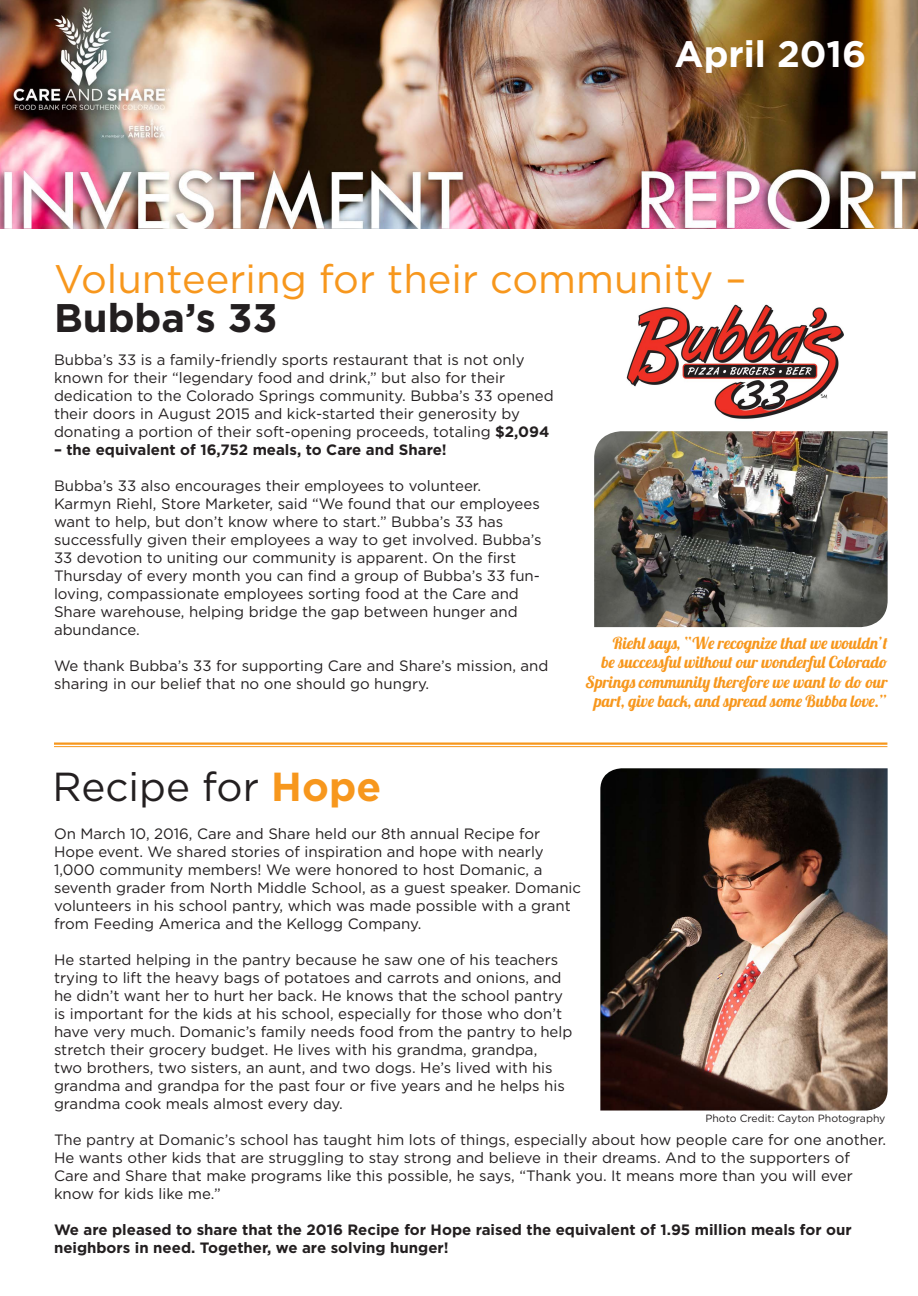
<style>
.page{position:relative;width:918px;height:1296px;background:#fff}
.page>*{position:absolute;margin:0;border:0;box-sizing:border-box;transform-origin:0 0}
.t1{font:40.5px "Gotham";color:#231f20}
.t2{font:39.9px "Gotham";color:#f7971d}
.t3{font:700 39.9px "Gotham";color:#231f20}
.t4{font:700 36.75px "Gotham";color:#fff}
.t5{font:16.5px/19.5px "Lobster 1.4";color:#f7971d;text-align:right}
.t6{font:15px/18px "Gotham";color:#231f20}
.t7{font:700 15px/18px "Gotham";color:#231f20}
.t8{font:10.5px "Gotham";color:#231f20}
.s1{font-weight:700}
.s2{font-weight:700;color:#f7971d}
</style>
<div class="page">
<img style="left:600px;top:768px;width:288px;height:343px">
<img style="left:0;top:0;width:918px;height:228px">
<hr style="left:54px;top:742px;width:833px;height:3px;background:#f7971d">
<hr style="left:54px;top:746px;width:833px;height:1px;background:#f7971d">
<img style="left:626px;top:304px;width:218px;height:115px">
<img style="left:594px;top:431px;width:294px;height:196px">
<h3 class="t4" style="left:675px;top:30px;width:193px">April 2016</h3>
<h2 class="t2" style="left:54px;top:253px;width:694px">Volunteering for their community –</h2>
<h2 class="t3" style="left:54px;top:291px;width:225px">Bubba’s 33</h2>
<p class="t6" style="left:54px;top:351px;width:501px">Bubba’s 33 is a family-friendly sports restaurant that is not only known for their “legendary food and drink,” but also for their dedication to the Colorado Springs community. Bubba’s 33 opened their doors in August 2015 and kick-started their generosity by donating a portion of their soft-opening proceeds, totaling <span class="s1">$2,094</span></p>
<p class="t7" style="left:54px;top:441px;width:394px">– the equivalent of 16,752 meals, to Care and Share!</p>
<p class="t6" style="left:54px;top:477px;width:489px">Bubba’s 33 also encourages their employees to volunteer.<br>Karmyn Riehl, Store Marketer, said “We found that our employees want to help, but don’t know where to start.” Bubba’s 33 has successfully given their employees a way to get involved. Bubba’s 33 devotion to uniting our community is apparent. On the first Thursday of every month you can find a group of Bubba’s 33 fun&shy;loving, compassionate employees sorting food at the Care and Share warehouse, helping bridge the gap between hunger and abundance.</p>
<p class="t6" style="left:54px;top:657px;width:496px">We thank Bubba’s 33 for supporting Care and Share’s mission, and sharing in our belief that no one should go hungry.</p>
<p class="t5" style="left:586px;top:633px;width:304px">Riehl says, “We recognize that we wouldn’t<br>be successful without our wonderful Colorado Springs community therefore we want to do our part, give back, and spread some Bubba love.”</p>
<h1 class="t1" style="left:53px;top:760px;width:330px">Recipe for <span class="s2">Hope</span></h1>
<p class="t6" style="left:54px;top:825px;width:529px">On March 10, 2016, Care and Share held our 8th annual Recipe for Hope event. We shared stories of inspiration and hope with nearly 1,000 community members! We were honored to host Domanic, a seventh grader from North Middle School, as a guest speaker. Domanic volunteers in his school pantry, which was made possible with a grant from Feeding America and the Kellogg Company.</p>
<p class="t6" style="left:54px;top:951px;width:520px">He started helping in the pantry because he saw one of his teachers trying to lift the heavy bags of potatoes and carrots and onions, and he didn’t want her to hurt her back. He knows that the school pantry is important for the kids at his school, especially for those who don’t have very much. Domanic’s family needs food from the pantry to help stretch their grocery budget. He lives with his grandma, grandpa,<br>two brothers, two sisters, an aunt, and two dogs. He’s lived with his grandma and grandpa for the past four or five years and he helps his grandma cook meals almost every day.</p>
<p class="t6" style="left:54px;top:1131px;width:834px">The pantry at Domanic’s school has taught him lots of things, especially about how people care for one another.<br>He wants other kids that are struggling to stay strong and believe in their dreams. And to the supporters of Care and Share that make programs like this possible, he says, “Thank you. It means more than you will ever know for kids like me.”</p>
<p class="t7" style="left:54px;top:1221px;width:799px">We are pleased to share that the 2016 Recipe for Hope raised the equivalent of 1.95 million meals for our neighbors in need. Together, we are solving hunger!</p>
<p class="t8" style="left:705px;top:1111px;width:182px">Photo Credit: Cayton Photography</p>
</div>
